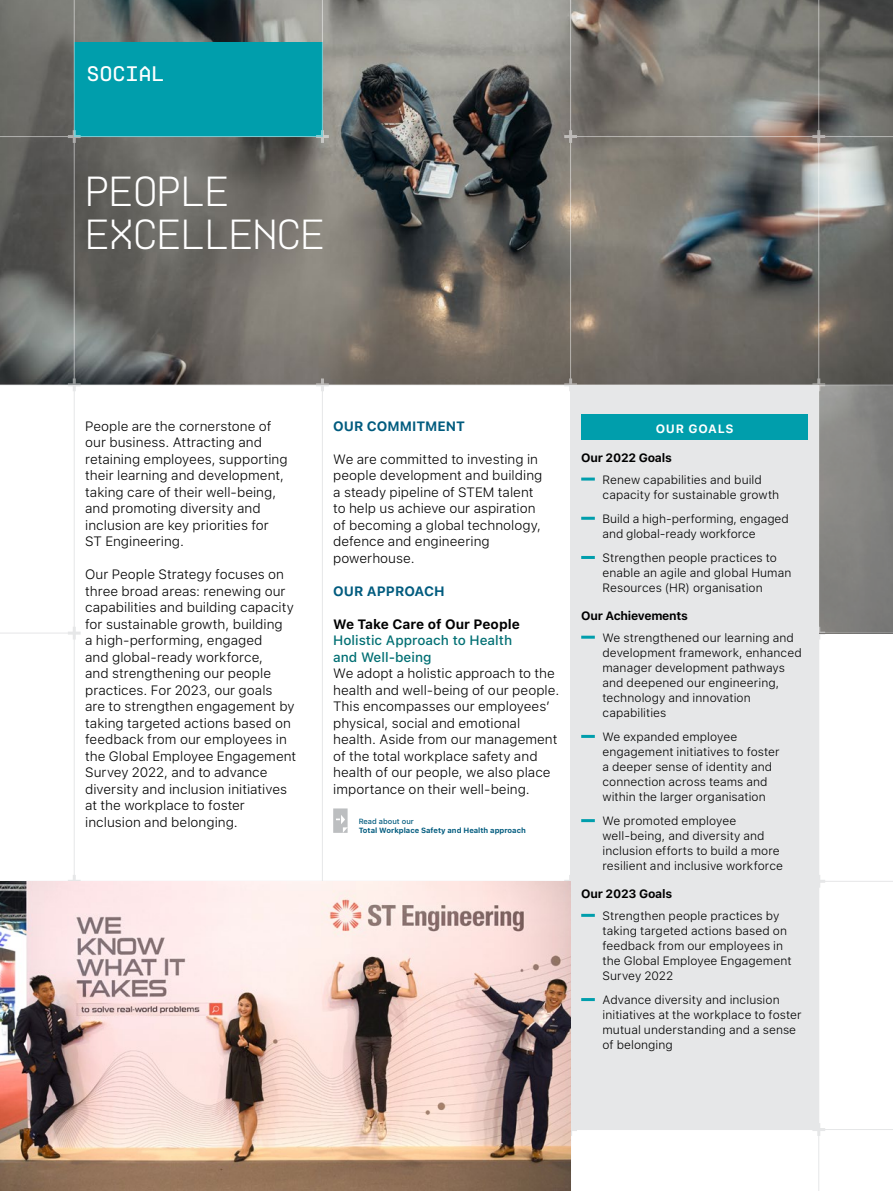
<style>
.page{position:relative;width:893px;height:1191px;background:#fff}
.page>*{position:absolute;margin:0;border:0;box-sizing:border-box;transform-origin:0 0}
._2nd_Header_White{font:300 42px/43.5px "Ki";letter-spacing:-.03em;color:#fff}
._1st_Header{font:500 21px "Ki";letter-spacing:.02em;color:#fff}
.Body_Text{font:300 13.5px/16.5px "SF Pro Text";color:#000}
.Subhead_3{font:500 13.5px/16.5px "SF Pro Text";color:#006f73}
.Subhead_1{font:700 13.5px "SF Pro Text";color:#005b7e}
.Subhead_2{font:700 13.5px "SF Pro Text";color:#000}
.Our_Goal_Bullet{font:300 12px/15px "SF Pro Text";letter-spacing:.005em;color:#000}
.Our_Goal_Subheader{font:700 12px "SF Pro Text";letter-spacing:-.02em;color:#000}
.t1{font:700 12px "SF Pro Text";letter-spacing:.06em;color:#fff}
.t2{font:700 7.5px/9px "SF Pro Text";color:#005b7e}
.s1{font-weight:500}
</style>
<div class="page">
<hr style="left:74px;top:43px;width:1px;height:1148px;background:#e6e7e8">
<hr style="left:818px;top:43px;width:1px;height:1148px;background:#e6e7e8">
<hr style="left:570px;top:43px;width:1px;height:1148px;background:#e6e7e8">
<hr style="left:322px;top:43px;width:1px;height:1148px;background:#e6e7e8">
<hr style="left:0;top:881px;width:893px;height:1px;background:#e6e7e8">
<hr style="left:0;top:1129px;width:893px;height:1px;background:#e6e7e8">
<svg style="left:812px;top:1123px;width:13px;height:13px"></svg>
<svg style="left:68px;top:875px;width:13px;height:6px"></svg>
<svg style="left:819px;top:875px;width:6px;height:12px"></svg>
<svg style="left:68px;top:627px;width:13px;height:12px"></svg>
<img style="left:0;top:0;width:893px;height:384px">
<img style="left:819px;top:385px;width:74px;height:248px">
<svg style="left:333px;top:808px;width:15px;height:25px"></svg>
<div style="left:571px;top:385px;width:248px;height:744px;background:#e6e7e8"></div>
<div style="left:581px;top:415px;width:227px;height:25px;background:#009eac"></div>
<hr style="left:581px;top:477px;width:14px;height:3px;background:#009eac">
<hr style="left:581px;top:517px;width:14px;height:3px;background:#009eac">
<hr style="left:581px;top:556px;width:14px;height:3px;background:#009eac">
<hr style="left:581px;top:635px;width:14px;height:3px;background:#009eac">
<hr style="left:581px;top:735px;width:14px;height:3px;background:#009eac">
<hr style="left:581px;top:819px;width:14px;height:3px;background:#009eac">
<hr style="left:581px;top:914px;width:14px;height:3px;background:#009eac">
<hr style="left:581px;top:998px;width:14px;height:3px;background:#009eac">
<img style="left:0;top:881px;width:571px;height:310px">
<div style="left:74px;top:43px;width:248px;height:93px;background:#009eac"></div>
<hr style="left:74px;top:0;width:1px;height:633px;background:#fff">
<hr style="left:818px;top:0;width:1px;height:633px;background:#fff">
<hr style="left:570px;top:0;width:1px;height:633px;background:#fff">
<hr style="left:322px;top:0;width:1px;height:135px;background:#fff">
<hr style="left:570px;top:136px;width:323px;height:1px;background:#fff">
<hr style="left:0;top:633px;width:893px;height:1px;background:#fff">
<svg style="left:812px;top:627px;width:13px;height:12px"></svg>
<svg style="left:68px;top:378px;width:13px;height:13px"></svg>
<svg style="left:316px;top:378px;width:13px;height:13px"></svg>
<svg style="left:564px;top:378px;width:13px;height:13px"></svg>
<svg style="left:812px;top:378px;width:13px;height:13px"></svg>
<svg style="left:68px;top:130px;width:13px;height:13px"></svg>
<svg style="left:316px;top:130px;width:13px;height:13px"></svg>
<svg style="left:564px;top:130px;width:13px;height:13px"></svg>
<svg style="left:812px;top:130px;width:13px;height:13px"></svg>
<hr style="left:322px;top:385px;width:1px;height:248px;background:#fff">
<hr style="left:0;top:136px;width:324px;height:1px;background:#fff">
<p class="_1st_Header" style="left:87px;top:60px;width:79px">SOCIAL</p>
<p class="_2nd_Header_White" style="left:85px;top:169px;width:242px">PEOPLE<br>EXCELLENCE</p>
<p class="Body_Text" style="left:85px;top:418px;width:204px">People are the cornerstone of our business. Attracting and retaining employees, supporting their learning and development, taking care of their well-being, and promoting diversity and inclusion are key priorities for<br>ST Engineering.</p>
<p class="Body_Text" style="left:85px;top:566px;width:213px">Our People Strategy focuses on three broad areas: renewing our capabilities and building capacity for sustainable growth, building<br>a high-performing, engaged<br>and global-ready workforce,<br>and strengthening our people practices. For 2023, our goals<br>are to strengthen engagement by taking targeted actions based on feedback from our employees in the Global Employee Engagement<br>Survey 2022, and to advance diversity and inclusion initiatives at the workplace to foster inclusion and belonging.</p>
<p class="Subhead_1" style="left:333px;top:418px;width:133px">OUR COMMITMENT</p>
<p class="Body_Text" style="left:333px;top:451px;width:211px">We are committed to investing in people development and building a steady pipeline of STEM talent to help us achieve our aspiration of becoming a global technology, defence and engineering powerhouse.</p>
<p class="Subhead_1" style="left:333px;top:583px;width:113px">OUR APPROACH</p>
<p class="Subhead_2" style="left:333px;top:616px;width:188px">We Take Care of Our People</p>
<p class="Subhead_3" style="left:333px;top:632px;width:180px">Holistic Approach to Health and Well-being</p>
<p class="Body_Text" style="left:333px;top:665px;width:228px">We adopt a holistic approach to the health and well-being of our people.<br>This encompasses our employees’ physical, social and emotional health. Aside from our management of the total workplace safety and health of our people, we also place importance on their well-being.</p>
<p class="t2" style="left:359px;top:817px;width:169px"><span class="s1">Read about our<br></span>Total Workplace Safety and Health approach</p>
<p class="t1" style="left:656px;top:422px;width:79px">OUR GOALS</p>
<p class="Our_Goal_Subheader" style="left:581px;top:450px;width:92px">Our 2022 Goals</p>
<p class="Our_Goal_Bullet" style="left:602px;top:472px;width:178px">Renew capabilities and build capacity for sustainable growth</p>
<p class="Our_Goal_Bullet" style="left:602px;top:511px;width:188px">Build a high-performing, engaged and global-ready workforce</p>
<p class="Our_Goal_Bullet" style="left:602px;top:550px;width:190px">Strengthen people practices to enable an agile and global Human<br>Resources (HR) organisation</p>
<p class="Our_Goal_Subheader" style="left:581px;top:608px;width:108px">Our Achievements</p>
<p class="Our_Goal_Bullet" style="left:602px;top:630px;width:201px">We strengthened our learning and development framework, enhanced manager development pathways and deepened our engineering, technology and innovation capabilities</p>
<p class="Our_Goal_Bullet" style="left:602px;top:729px;width:179px">We expanded employee engagement initiatives to foster a deeper sense of identity and connection across teams and within the larger organisation</p>
<p class="Our_Goal_Bullet" style="left:602px;top:813px;width:182px">We promoted employee well-being, and diversity and inclusion efforts to build a more resilient and inclusive workforce</p>
<p class="Our_Goal_Subheader" style="left:581px;top:886px;width:92px">Our 2023 Goals</p>
<p class="Our_Goal_Bullet" style="left:602px;top:908px;width:191px">Strengthen people practices by taking targeted actions based on feedback from our employees in the Global Employee Engagement<br>Survey 2022</p>
<p class="Our_Goal_Bullet" style="left:602px;top:992px;width:201px">Advance diversity and inclusion initiatives at the workplace to foster mutual understanding and a sense of belonging</p>
</div>
